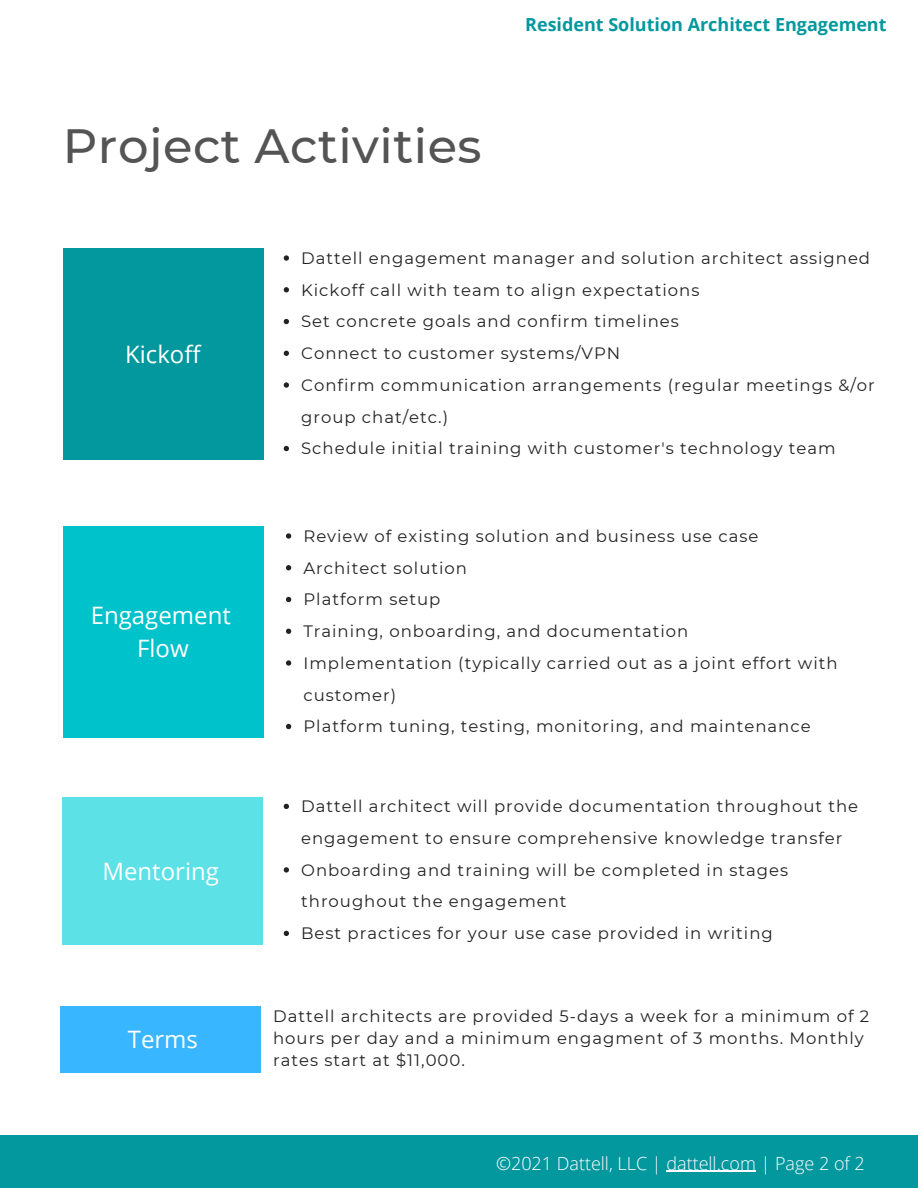
<style>
.page{position:relative;width:918px;height:1188px;background:#fff}
.page>*{position:absolute;margin:0;border:0;box-sizing:border-box;transform-origin:0 0}
.t1{font:500 48px "Montserrat";letter-spacing:.01em;color:#545454}
.t2{font:24px "Open Sans";color:#fff}
.t3{font:300 18px "Open Sans";color:#fff}
.t4{font:700 18px "Open Sans";color:#03989e}
.t5{font:16.5px/31.8px "Montserrat";letter-spacing:.06em;color:#222}
</style>
<div class="page">
<div style="left:0;top:1135px;width:918px;height:53px;background:#03989e"></div>
<div style="left:63px;top:249px;width:200px;height:211px;background:#03989e"></div>
<svg style="left:286px;top:533px;width:5px;height:6px"></svg>
<svg style="left:286px;top:565px;width:5px;height:5px"></svg>
<svg style="left:286px;top:597px;width:5px;height:5px"></svg>
<svg style="left:286px;top:629px;width:5px;height:5px"></svg>
<svg style="left:286px;top:660px;width:5px;height:6px"></svg>
<svg style="left:286px;top:724px;width:5px;height:5px"></svg>
<div style="left:63px;top:527px;width:200px;height:211px;background:#00c2cb"></div>
<div style="left:61px;top:1006px;width:200px;height:66px;background:#38b6ff"></div>
<div style="left:63px;top:797px;width:200px;height:148px;background:#5ce1e6"></div>
<svg style="left:284px;top:804px;width:5px;height:5px"></svg>
<svg style="left:284px;top:867px;width:5px;height:6px"></svg>
<svg style="left:284px;top:931px;width:5px;height:5px"></svg>
<svg style="left:284px;top:255px;width:5px;height:6px"></svg>
<svg style="left:284px;top:287px;width:5px;height:5px"></svg>
<svg style="left:284px;top:319px;width:5px;height:5px"></svg>
<svg style="left:284px;top:351px;width:5px;height:5px"></svg>
<svg style="left:284px;top:382px;width:5px;height:6px"></svg>
<svg style="left:284px;top:446px;width:5px;height:5px"></svg>
<hr style="left:666px;top:1171px;width:90px;height:1px;background:#fff">
<p class="t1" style="left:63px;top:117px;width:420px">Project Activities</p>
<p class="t4" style="left:525px;top:12px;width:363px">Resident Solution Architect Engagement</p>
<p class="t2" style="left:125px;top:338px;width:77px">Kickoff</p>
<p class="t2" style="left:91px;top:599px;width:142px">Engagement</p>
<p class="t2" style="left:137px;top:631px;width:53px">Flow</p>
<p class="t2" style="left:102px;top:854px;width:118px">Mentoring</p>
<p class="t2" style="left:128px;top:1023px;width:72px">Terms</p>
<p class="t5" style="left:301px;top:242px;width:570px">Dattell engagement manager and solution architect assigned</p>
<p class="t5" style="left:301px;top:274px;width:400px">Kickoff call with team to align expectations</p>
<p class="t5" style="left:301px;top:306px;width:379px">Set concrete goals and confirm timelines</p>
<p class="t5" style="left:301px;top:337px;width:321px">Connect to customer systems/VPN</p>
<p class="t5" style="left:301px;top:369px;width:575px">Confirm communication arrangements (regular meetings &amp;/or group chat/etc.)</p>
<p class="t5" style="left:301px;top:433px;width:536px">Schedule initial training with customer's technology team</p>
<p class="t5" style="left:303px;top:520px;width:457px">Review of existing solution and business use case</p>
<p class="t5" style="left:303px;top:552px;width:165px">Architect solution</p>
<p class="t5" style="left:303px;top:584px;width:138px">Platform setup</p>
<p class="t5" style="left:303px;top:615px;width:386px">Training, onboarding, and documentation</p>
<p class="t5" style="left:303px;top:647px;width:536px">Implementation (typically carried out as a joint effort with customer)</p>
<p class="t5" style="left:303px;top:711px;width:509px">Platform tuning, testing, monitoring, and maintenance</p>
<p class="t5" style="left:301px;top:790px;width:559px">Dattell architect will provide documentation throughout the engagement to ensure comprehensive knowledge transfer</p>
<p class="t5" style="left:301px;top:854px;width:489px">Onboarding and training will be completed in stages throughout the engagement</p>
<p class="t5" style="left:301px;top:917px;width:473px">Best practices for your use case provided in writing</p>
<p class="t5" style="left:273px;top:1005px;width:598px;line-height:22.2px">Dattell architects are provided 5-days a week for a minimum of 2 hours per day and a minimum engagment of 3 months. Monthly rates start at $11,000.</p>
<p class="t3" style="left:496px;top:1150px;width:370px">© 2021 Dattell, LLC | dattell.com | Page 2 of 2</p>
</div>
